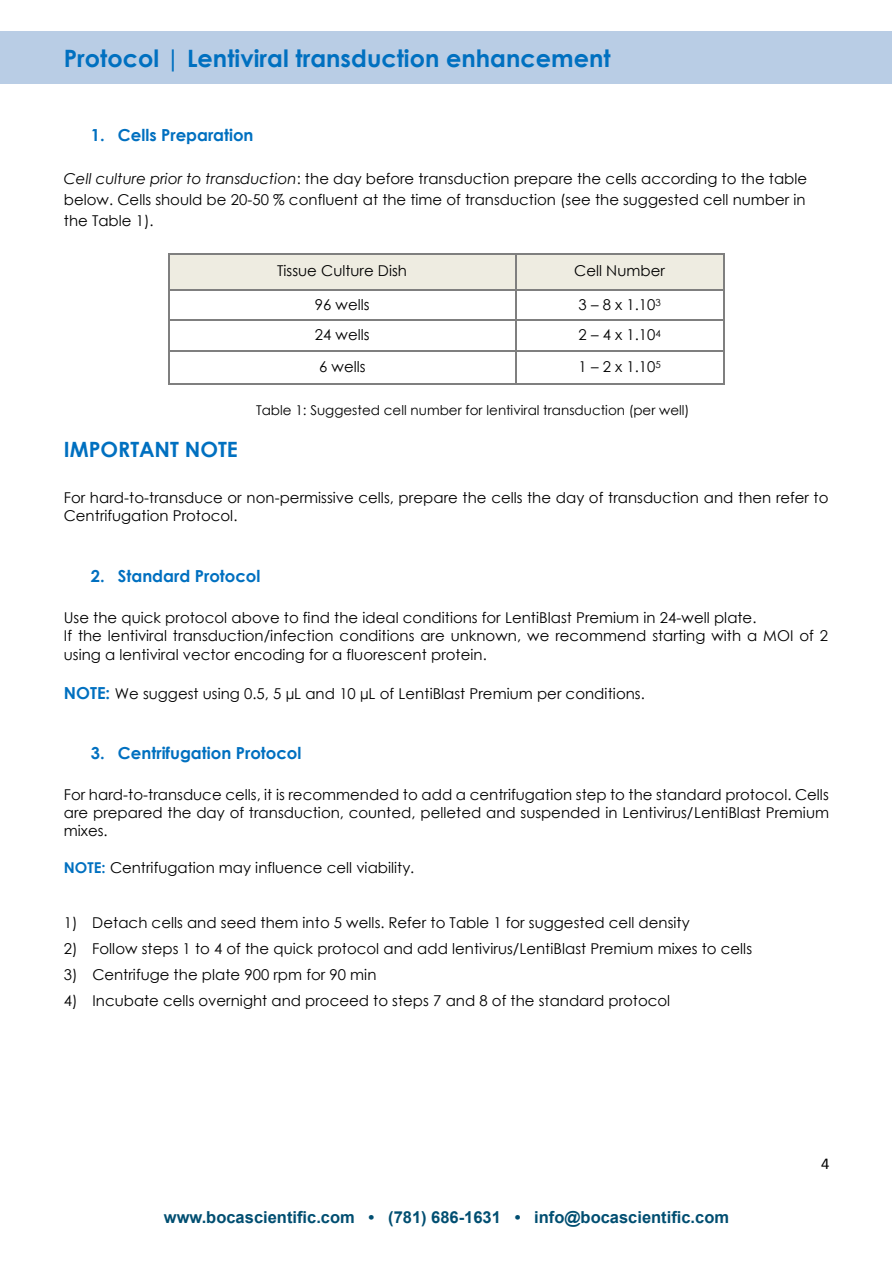
<style>
.page{position:relative;width:893px;height:1263px;background:#fff}
.page>*{position:absolute;margin:0;border:0;box-sizing:border-box;transform-origin:0 0}
.t1{font:700 24px "Century Gothic";color:#0070c0}
.t2{font:700 21px "Century Gothic";color:#0070c0}
.t3{font:700 16.5px "Century Gothic";color:#0070c0}
.t4{font:700 16.5px "Arial";color:#004e71}
.t5{font:16.5px "Calibri";color:#000}
.t6{font:15px/18.3px "Century Gothic";letter-spacing:.005em;color:#000;text-align:justify}
.t7{font:13.5px "Century Gothic";color:#000}
.s1{font-style:italic}
.s2{font-weight:700;font-size:16.5px;color:#0070c0}
.s3{font-weight:700;color:#0070c0}
</style>
<div class="page">
<div style="left:0;top:31px;width:892px;height:53px;background:#b9cde5"></div>
<div style="left:170px;top:254px;width:345px;height:35px;background:#eeece1"></div>
<div style="left:516px;top:254px;width:208px;height:35px;background:#eeece1"></div>
<hr style="left:169px;top:253px;width:346px;height:1px;background:#7f7f7f">
<hr style="left:516px;top:253px;width:208px;height:1px;background:#7f7f7f">
<hr style="left:168px;top:254px;width:1px;height:35px;background:#7f7f7f">
<hr style="left:515px;top:254px;width:1px;height:35px;background:#7f7f7f">
<hr style="left:724px;top:254px;width:1px;height:35px;background:#7f7f7f">
<hr style="left:169px;top:289px;width:346px;height:1px;background:#7f7f7f">
<hr style="left:516px;top:289px;width:208px;height:1px;background:#7f7f7f">
<hr style="left:168px;top:290px;width:1px;height:30px;background:#7f7f7f">
<hr style="left:515px;top:290px;width:1px;height:30px;background:#7f7f7f">
<hr style="left:724px;top:290px;width:1px;height:30px;background:#7f7f7f">
<hr style="left:169px;top:320px;width:346px;height:1px;background:#7f7f7f">
<hr style="left:516px;top:320px;width:208px;height:1px;background:#7f7f7f">
<hr style="left:168px;top:321px;width:1px;height:30px;background:#7f7f7f">
<hr style="left:515px;top:321px;width:1px;height:30px;background:#7f7f7f">
<hr style="left:724px;top:321px;width:1px;height:30px;background:#7f7f7f">
<hr style="left:169px;top:351px;width:346px;height:1px;background:#7f7f7f">
<hr style="left:516px;top:351px;width:208px;height:1px;background:#7f7f7f">
<hr style="left:168px;top:352px;width:1px;height:31px;background:#7f7f7f">
<hr style="left:169px;top:383px;width:346px;height:2px;background:#7f7f7f">
<hr style="left:515px;top:352px;width:1px;height:31px;background:#7f7f7f">
<hr style="left:516px;top:383px;width:208px;height:2px;background:#7f7f7f">
<hr style="left:724px;top:352px;width:1px;height:31px;background:#7f7f7f">
<h1 class="t1" style="left:64px;top:40px;width:548px">Protocol | Lentiviral transduction enhancement</h1>
<p class="t3" style="left:91px;top:122px;width:164px">1. Cells Preparation</p>
<p class="t6" style="left:64px;top:168px;width:745px;line-height:21.1px"><span class="s1">Cell culture prior to transduction</span>: the day before transduction prepare the cells according to the table below. Cells should be 20-50 % confluent at the time of transduction (see the suggested cell number in the Table 1).</p>
<p class="t6" style="left:277px;top:262px;width:131px">Tissue Culture Dish</p>
<p class="t6" style="left:574px;top:262px;width:92px">Cell Number</p>
<p class="t6" style="left:315px;top:295px;width:56px">96 wells</p>
<p class="t6" style="left:579px;top:295px;width:84px">3 – 8 x 1.10<sup>3</sup></p>
<p class="t6" style="left:315px;top:326px;width:56px">24 wells</p>
<p class="t6" style="left:579px;top:326px;width:84px">2 – 4 x 1.10<sup>4</sup></p>
<p class="t6" style="left:319px;top:357px;width:48px">6 wells</p>
<p class="t6" style="left:579px;top:357px;width:84px">1 – 2 x 1.10<sup>5</sup></p>
<p class="t7" style="left:256px;top:400px;width:435px">Table 1: Suggested cell number for lentiviral transduction (per well)</p>
<h2 class="t2" style="left:64px;top:434px;width:175px">IMPORTANT NOTE</h2>
<p class="t6" style="left:64px;top:488px;width:766px">For hard-to-transduce or non-permissive cells, prepare the cells the day of transduction and then refer to<br>Centrifugation Protocol.</p>
<p class="t3" style="left:91px;top:564px;width:171px">2. Standard Protocol</p>
<p class="t6" style="left:64px;top:608px;width:766px;text-align:left">Use the quick protocol above to find the ideal conditions for LentiBlast Premium in 24-well plate.<br>If the lentiviral transduction/infection conditions are unknown, we recommend starting with a MOI of 2 using a lentiviral vector encoding for a fluorescent protein.</p>
<p class="t6" style="left:64px;top:685px;width:582px"><span class="s2">NOTE:</span> We suggest using 0.5, 5 µL and 10 µL of LentiBlast Premium per conditions.</p>
<p class="t3" style="left:91px;top:741px;width:212px">3. Centrifugation Protocol</p>
<p class="t6" style="left:64px;top:785px;width:767px">For hard-to-transduce cells, it is recommended to add a centrifugation step to the standard protocol. Cells are prepared the day of transduction, counted, pelleted and suspended in Lentivirus/LentiBlast Premium mixes.</p>
<p class="t6" style="left:64px;top:858px;width:352px"><span class="s3">NOTE:</span> Centrifugation may influence cell viability.</p>
<p class="t6" style="left:64px;top:913px;width:627px">1) Detach cells and seed them into 5 wells. Refer to Table 1 for suggested cell density</p>
<p class="t6" style="left:64px;top:939px;width:690px">2) Follow steps 1 to 4 of the quick protocol and add lentivirus/LentiBlast Premium mixes to cells</p>
<p class="t6" style="left:64px;top:965px;width:314px">3) Centrifuge the plate 900 rpm for 90 min</p>
<p class="t6" style="left:64px;top:991px;width:608px">4) Incubate cells overnight and proceed to steps 7 and 8 of the standard protocol</p>
<p class="t4" style="left:164px;top:1206px;width:567px">www.bocascientific.com • (781) 686-1631 • info@bocascientific.com</p>
<p class="t5" style="left:821px;top:1153px;width:10px">4</p>
</div>
